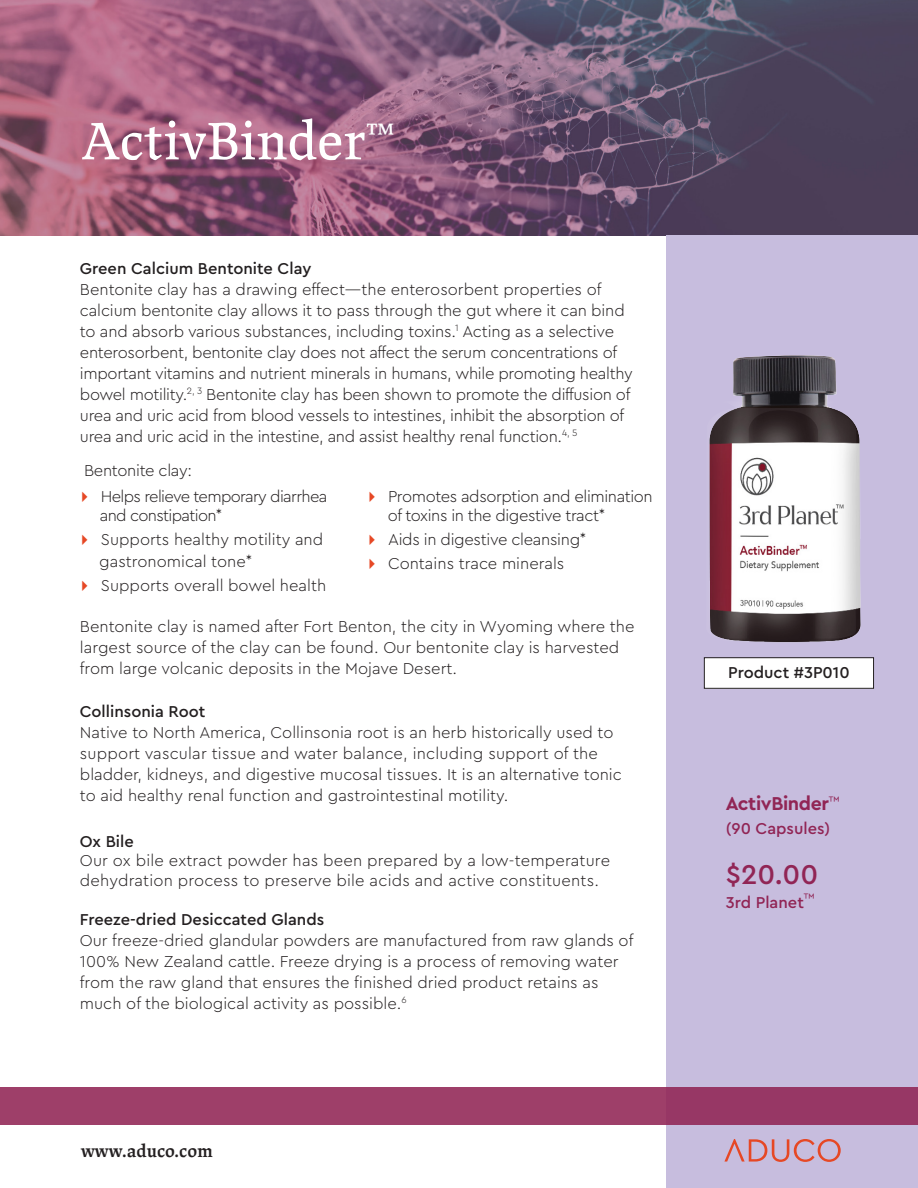
<style>
.page{position:relative;width:918px;height:1188px;background:#fff}
.page>*{position:absolute;margin:0;border:0;box-sizing:border-box;transform-origin:0 0}
.t1{font:54px "Lapture";color:#fff}
.t2{font:500 28.5px "Cera Pro";color:#912555}
.t3{font:700 19.5px "Cera Pro";letter-spacing:-.02em;color:#912555}
.t4{font:600 18px "Lapture";letter-spacing:-.005em;color:#231f20}
.t5{font:300 16.5px/21px "Cera Pro";color:#231f20}
.t6{font:300 16.5px/21px "Cera Pro";letter-spacing:-.02em;color:#231f20}
.t7{font:500 16.5px "Cera Pro";color:#231f20}
.t8{font:300 16.5px "Cera Pro";letter-spacing:-.025em;color:#231f20}
.t9{font:300 16.5px "Cera Pro";letter-spacing:-.04em;color:#231f20}
.t10{font:500 16.5px "Cera Pro";color:#912555}
.s1{color:#e64825}
</style>
<div class="page">
<img style="left:0;top:0;width:918px;height:236px">
<div style="left:666px;top:236px;width:252px;height:952px;background:#c7bdde"></div>
<div style="left:0;top:1087px;width:918px;height:38px;background:#9e3f69"></div>
<svg style="left:724px;top:1139px;width:117px;height:23px"></svg>
<img style="left:709px;top:355px;width:152px;height:287px">
<div style="left:704px;top:658px;width:170px;height:30px;background:#fff"></div>
<p class="t1" style="left:81px;top:109px;width:314px">ActivBinder<sup>™</sup></p>
<p class="t7" style="left:80px;top:257px;width:233px">Green Calcium Bentonite Clay</p>
<p class="t6" style="left:80px;top:278px;width:555px">Bentonite clay has a drawing effect—the enterosorbent properties of calcium bentonite clay allows it to pass through the gut where it can bind to and absorb various substances, including toxins.<sup>1</sup> Acting as a selective enterosorbent, bentonite clay does not affect the serum concentrations of important vitamins and nutrient minerals in humans, while promoting healthy bowel motility.<sup>2,</sup> <sup>3</sup> Bentonite clay has been shown to promote the diffusion of urea and uric acid from blood vessels to intestines, inhibit the absorption of urea and uric acid in the intestine, and assist healthy renal function.<sup>4,</sup> <sup>5</sup></p>
<p class="t6" style="left:84px;top:459px;width:109px">Bentonite clay:</p>
<p class="t9" style="left:76px;top:485px;width:253px"><span class="s1">✔</span> Helps relieve temporary diarrhea</p>
<p class="t9" style="left:100px;top:505px;width:124px">and constipation*</p>
<p class="t5" style="left:76px;top:529px;width:249px"><span class="s1">✔</span> Supports healthy motility and</p>
<p class="t5" style="left:99px;top:550px;width:154px">gastronomical tone*</p>
<p class="t5" style="left:76px;top:574px;width:252px"><span class="s1">✔</span> Supports overall bowel health</p>
<p class="t8" style="left:363px;top:485px;width:291px"><span class="s1">✔</span> Promotes adsorption and elimination</p>
<p class="t8" style="left:388px;top:505px;width:219px">of toxins in the digestive tract*</p>
<p class="t6" style="left:363px;top:529px;width:224px"><span class="s1">✔</span> Aids in digestive cleansing*</p>
<p class="t5" style="left:363px;top:553px;width:203px"><span class="s1">✔</span> Contains trace minerals</p>
<p class="t5" style="left:80px;top:615px;width:556px">Bentonite clay is named after Fort Benton, the city in Wyoming where the largest source of the clay can be found. Our bentonite clay is harvested from large volcanic deposits in the Mojave Desert.</p>
<p class="t7" style="left:80px;top:700px;width:127px">Collinsonia Root</p>
<p class="t5" style="left:80px;top:721px;width:544px">Native to North America, Collinsonia root is an herb historically used to support vascular tissue and water balance, including support of the bladder, kidneys, and digestive mucosal tissues. It is an alternative tonic to aid healthy renal function and gastrointestinal motility.</p>
<p class="t7" style="left:80px;top:830px;width:55px">Ox Bile</p>
<p class="t5" style="left:80px;top:850px;width:532px;line-height:19.5px">Our ox bile extract powder has been prepared by a low-temperature dehydration process to preserve bile acids and active constituents.</p>
<p class="t7" style="left:80px;top:908px;width:246px">Freeze-dried Desiccated Glands</p>
<p class="t5" style="left:80px;top:929px;width:555px">Our freeze-dried glandular powders are manufactured from raw glands of 100% New Zealand cattle. Freeze drying is a process of removing water from the raw gland that ensures the finished dried product retains as much of the biological activity as possible.<sup>6</sup></p>
<p class="t4" style="left:81px;top:1140px;width:133px">www.aduco.com</p>
<p class="t7" style="left:728px;top:661px;width:123px">Product #3P010</p>
<p class="t3" style="left:726px;top:791px;width:115px">ActivBinder<sup>™</sup></p>
<p class="t10" style="left:726px;top:818px;width:106px">(90 Capsules)</p>
<p class="t2" style="left:726px;top:855px;width:94px">$20.00</p>
<p class="t10" style="left:726px;top:891px;width:90px">3rd Planet<sup>™</sup></p>
</div>
